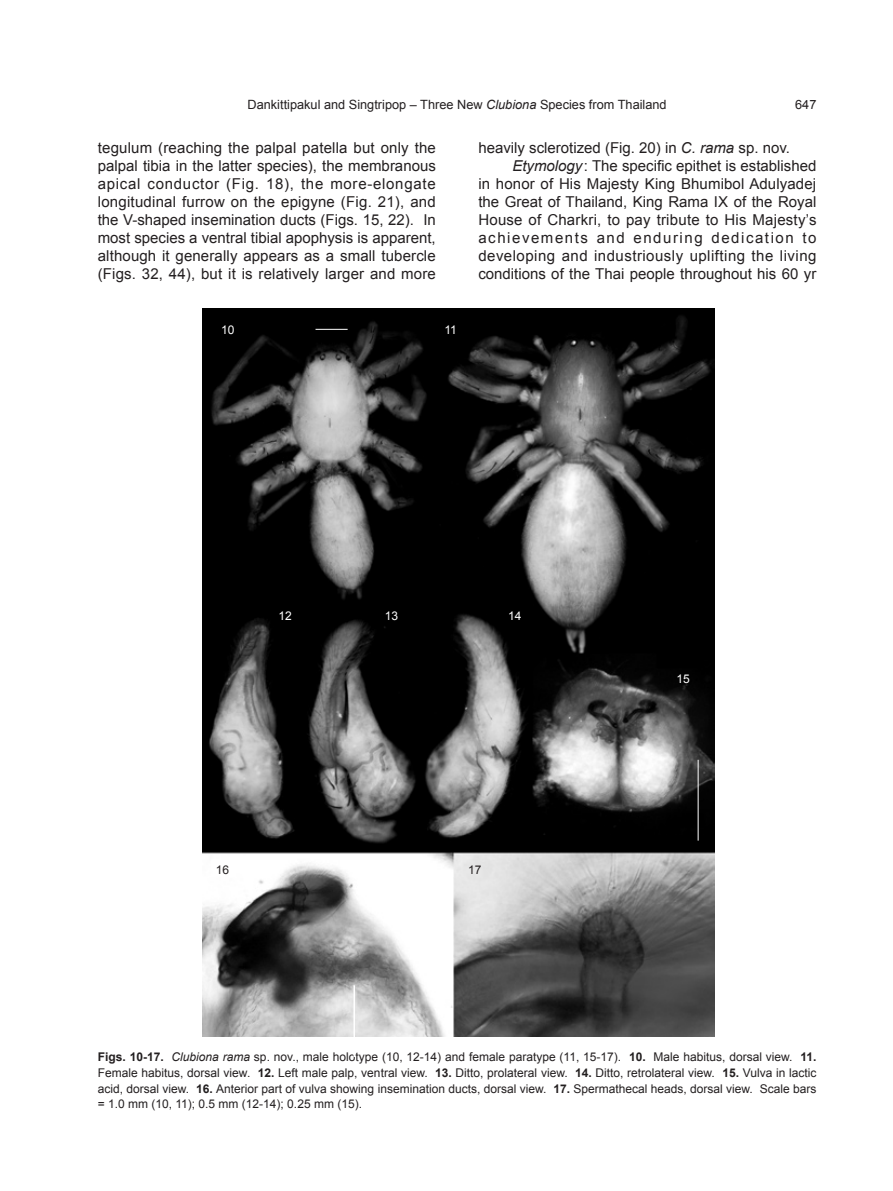
<style>
.page{position:relative;width:893px;height:1191px;background:#fff}
.page>*{position:absolute;margin:0;border:0;box-sizing:border-box;transform-origin:0 0}
.t1{font:15px/18px "Arial";letter-spacing:.01em;color:#231f20;text-align:justify}
.t2{font:15px "Arial";letter-spacing:.03em;color:#231f20}
.t3{font:15px "Arial";letter-spacing:.105em;color:#231f20}
.t4{font:12.75px "Arial";color:#231f20}
.t5{font:12px/15.8px "Arial";color:#231f20;text-align:justify}
.t6{font:12px "Arial";color:#fff}
.s1{font-style:italic}
.s2{font-weight:700}
</style>
<div class="page">
<img style="left:203px;top:308px;width:511px;height:728px">
<hr style="left:315px;top:329px;width:33px;height:1px;background:#fff">
<hr style="left:698px;top:760px;width:1px;height:80px;background:#fff">
<hr style="left:353px;top:985px;width:2px;height:72px;background:#fff">
<p class="t4" style="left:248px;top:96px;width:421px">Dankittipakul and Singtripop – Three New <span class="s1">Clubiona</span> Species from Thailand</p>
<p class="t4" style="left:795px;top:96px;width:23px">647</p>
<p class="t1" style="left:98px;top:139px;width:340px">tegulum (reaching the palpal patella but only the palpal tibia in the latter species), the membranous apical conductor (Fig. 18), the more-elongate longitudinal furrow on the epigyne (Fig. 21), and the V-shaped insemination ducts (Figs. 15, 22). In most species a ventral tibial apophysis is apparent, although it generally appears as a small tubercle (Figs. 32, 44), but it is relatively larger and more</p>
<p class="t1" style="left:478px;top:139px;width:313px">heavily sclerotized (Fig. 20) in <span class="s1">C. rama</span> sp. nov.</p>
<p class="t1" style="left:512px;top:157px;width:305px"><span class="s1">Etymology</span>: The specific epithet is established</p>
<p class="t1" style="left:478px;top:175px;width:339px">in honor of His Majesty King Bhumibol Adulyadej</p>
<p class="t1" style="left:478px;top:193px;width:340px">the Great of Thailand, King Rama IX of the Royal</p>
<p class="t1" style="left:478px;top:211px;width:340px">House of Charkri, to pay tribute to His Majesty’s</p>
<p class="t3" style="left:478px;top:228px;width:340px">achievements and enduring dedication to</p>
<p class="t2" style="left:478px;top:246px;width:340px">developing and industriously uplifting the living</p>
<p class="t1" style="left:478px;top:265px;width:340px">conditions of the Thai people throughout his 60 yr</p>
<p class="t6" style="left:221px;top:321px;width:15px">10</p>
<p class="t6" style="left:444px;top:321px;width:14px">11</p>
<p class="t6" style="left:279px;top:608px;width:15px">12</p>
<p class="t6" style="left:385px;top:608px;width:15px">13</p>
<p class="t6" style="left:508px;top:608px;width:15px">14</p>
<p class="t5" style="left:216px;top:862px;width:15px">16</p>
<p class="t5" style="left:468px;top:862px;width:15px">17</p>
<p class="t6" style="left:676px;top:671px;width:15px">15</p>
<p class="t5" style="left:98px;top:1049px;width:720px"><span class="s2">Figs. 10-17.</span> <span class="s1">Clubiona rama</span> sp. nov., male holotype (10, 12-14) and female paratype (11, 15-17). <span class="s2">10.</span> Male habitus, dorsal view. <span class="s2">11.<br></span>Female habitus, dorsal view. <span class="s2">12.</span> Left male palp, ventral view. <span class="s2">13.</span> Ditto, prolateral view. <span class="s2">14.</span> Ditto, retrolateral view. <span class="s2">15.</span> Vulva in lactic acid, dorsal view. <span class="s2">16.</span> Anterior part of vulva showing insemination ducts, dorsal view. <span class="s2">17.</span> Spermathecal heads, dorsal view. Scale bars = 1.0 mm (10, 11); 0.5 mm (12-14); 0.25 mm (15).</p>
</div>
